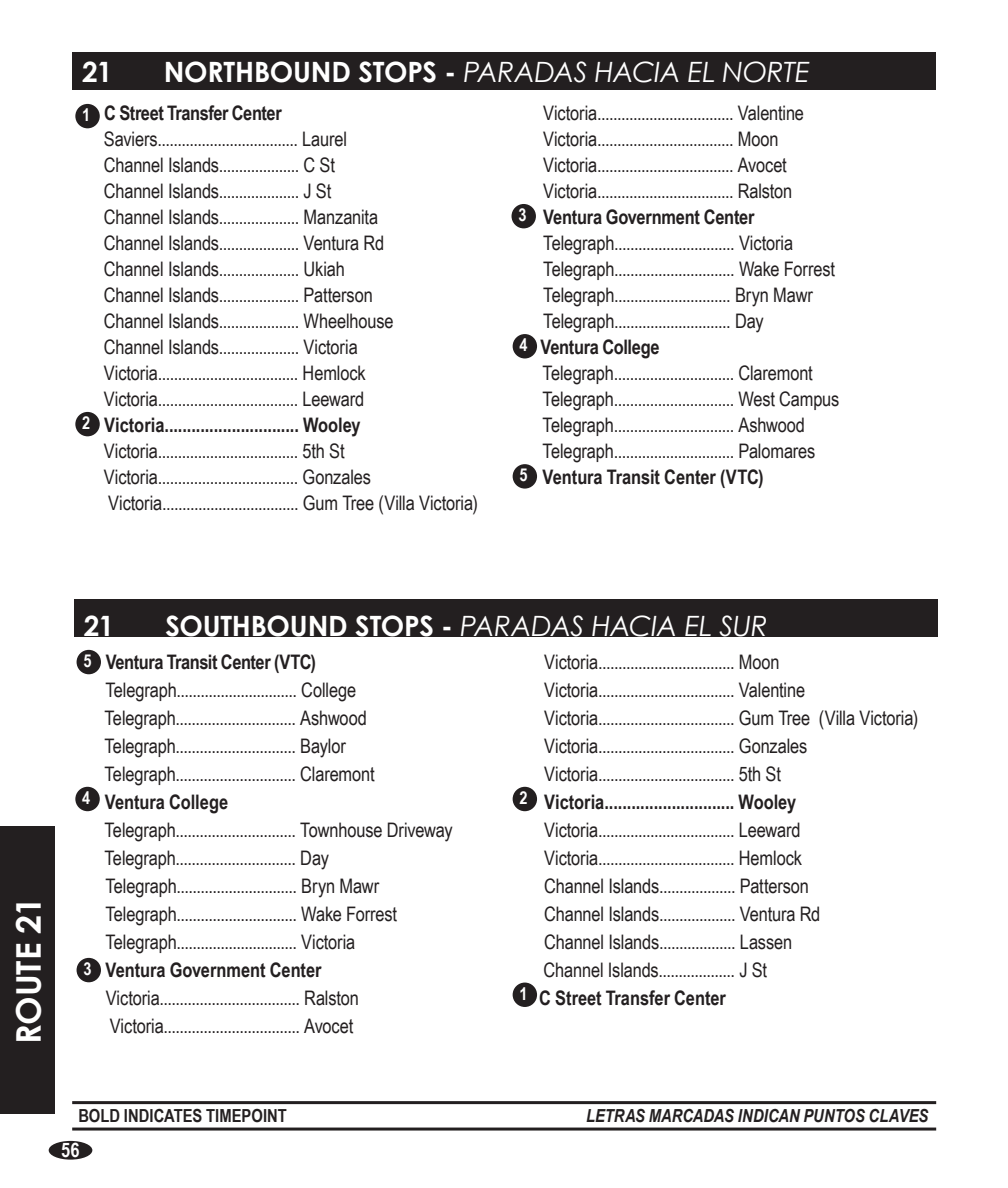
<style>
.page{position:relative;width:1008px;height:1188px;background:#fff}
.page>*{position:absolute;margin:0;border:0;box-sizing:border-box;transform-origin:0 0}
.Vertical_TABS_right{font:700 34px "Century Gothic";letter-spacing:-.005em;color:#fff}
.Route_Header{font:italic 28px "Century Gothic";letter-spacing:-.02em;color:#fff}
.Route_Header-2{font:700 28px "Century Gothic";color:#fff}
.Stop_List_Body{font:20px/28px "Arial Narrow";letter-spacing:-.005em;color:#231f20}
.Stop_List_Timepoints{font:700 20px "Arial Narrow";letter-spacing:-.005em;color:#231f20}
.Stop_List_Timepoints-2{font:20px "Arial Narrow";letter-spacing:-.005em;color:#231f20}
.Stop_List_Body-2{font:700 20px "Arial Narrow";letter-spacing:-.01em;color:#231f20}
.Stop_List_Timepoints-3{font:700 20px "Arial Narrow";letter-spacing:-.025em;color:#231f20}
.t1{font:700 20px "Arial Narrow";color:#fff}
.Stop_List_Timepoint{font:italic 700 18px "Arial Narrow";color:#231f20}
.Stop_List_Timepoint-2{font:700 18px "Arial Narrow";letter-spacing:.005em;color:#231f20}
.t2{font:700 17.8px "Arial Narrow";color:#fff}
.s1{font-weight:700;font-style:normal}
</style>
<div class="page">
<div style="left:49px;top:1141px;width:43px;height:19px;background:#231f20;border-radius:50%"></div>
<div style="left:0;top:826px;width:55px;height:288px;background:#231f20"></div>
<div style="left:72px;top:53px;width:864px;height:37px;background:#231f20"></div>
<div style="left:74px;top:599px;width:864px;height:37px;background:#231f20"></div>
<hr style="left:72px;top:1101px;width:864px;height:3px;background:#231f20">
<hr style="left:72px;top:1128px;width:864px;height:3px;background:#231f20">
<div style="left:75px;top:104px;width:25px;height:24px;background:#231f20;border-radius:50%"></div>
<div style="left:75px;top:412px;width:25px;height:24px;background:#231f20;border-radius:50%"></div>
<div style="left:512px;top:204px;width:24px;height:24px;background:#231f20;border-radius:50%"></div>
<div style="left:513px;top:334px;width:24px;height:24px;background:#231f20;border-radius:50%"></div>
<div style="left:513px;top:464px;width:24px;height:25px;background:#231f20;border-radius:50%"></div>
<div style="left:77px;top:650px;width:24px;height:24px;background:#231f20;border-radius:50%"></div>
<div style="left:75px;top:787px;width:25px;height:24px;background:#231f20;border-radius:50%"></div>
<div style="left:77px;top:958px;width:24px;height:24px;background:#231f20;border-radius:50%"></div>
<div style="left:513px;top:787px;width:24px;height:24px;background:#231f20;border-radius:50%"></div>
<div style="left:513px;top:983px;width:24px;height:24px;background:#231f20;border-radius:50%"></div>
<p class="Route_Header-2" style="left:82px;top:50px;width:32px">21</p>
<p class="Route_Header" style="left:164px;top:52px;width:648px"><span class="s1">NORTHBOUND STOPS -</span> PARADAS HACIA EL NORTE</p>
<p class="t2" style="left:82px;top:101px;width:10px">1</p>
<p class="t2" style="left:82px;top:409px;width:10px">2</p>
<p class="Stop_List_Timepoints" style="left:104px;top:98px;width:179px">C Street Transfer Center</p>
<p class="Stop_List_Body" style="left:104px;top:125px;width:245px">Saviers................................... Laurel</p>
<p class="Stop_List_Body" style="left:104px;top:151px;width:233px">Channel Islands.................... C St</p>
<p class="Stop_List_Body" style="left:104px;top:177px;width:229px">Channel Islands.................... J St</p>
<p class="Stop_List_Body" style="left:104px;top:203px;width:276px">Channel Islands.................... Manzanita</p>
<p class="Stop_List_Body" style="left:104px;top:229px;width:282px">Channel Islands.................... Ventura Rd</p>
<p class="Stop_List_Body" style="left:104px;top:255px;width:243px">Channel Islands.................... Ukiah</p>
<p class="Stop_List_Body" style="left:104px;top:281px;width:270px">Channel Islands.................... Patterson</p>
<p class="Stop_List_Body" style="left:104px;top:307px;width:291px">Channel Islands.................... Wheelhouse</p>
<p class="Stop_List_Body" style="left:104px;top:333px;width:255px">Channel Islands.................... Victoria</p>
<p class="Stop_List_Body" style="left:104px;top:359px;width:263px">Victoria................................... Hemlock</p>
<p class="Stop_List_Body" style="left:104px;top:385px;width:262px">Victoria................................... Leeward</p>
<p class="Stop_List_Timepoints" style="left:104px;top:410px;width:258px">Victoria.............................. Wooley</p>
<p class="Stop_List_Body" style="left:104px;top:437px;width:242px">Victoria................................... 5th St</p>
<p class="Stop_List_Body" style="left:104px;top:463px;width:269px">Victoria................................... Gonzales</p>
<p class="Stop_List_Body" style="left:108px;top:489px;width:371px">Victoria.................................. Gum Tree (Villa Victoria)</p>
<p class="t2" style="left:518px;top:201px;width:10px">3</p>
<p class="t2" style="left:520px;top:331px;width:10px">4</p>
<p class="t2" style="left:520px;top:462px;width:10px">5</p>
<p class="Stop_List_Body" style="left:543px;top:99px;width:262px">Victoria.................................. Valentine</p>
<p class="Stop_List_Body" style="left:543px;top:125px;width:237px">Victoria.................................. Moon</p>
<p class="Stop_List_Body" style="left:543px;top:151px;width:245px">Victoria.................................. Avocet</p>
<p class="Stop_List_Body" style="left:543px;top:177px;width:251px">Victoria.................................. Ralston</p>
<p class="Stop_List_Timepoints" style="left:543px;top:202px;width:213px">Ventura Government Center</p>
<p class="Stop_List_Body" style="left:543px;top:229px;width:252px">Telegraph.............................. Victoria</p>
<p class="Stop_List_Body" style="left:543px;top:255px;width:293px">Telegraph.............................. Wake Forrest</p>
<p class="Stop_List_Body" style="left:543px;top:281px;width:271px">Telegraph............................. Bryn Mawr</p>
<p class="Stop_List_Body" style="left:543px;top:307px;width:222px">Telegraph............................. Day</p>
<p class="Stop_List_Body-2" style="left:540px;top:332px;width:121px">Ventura College</p>
<p class="Stop_List_Body" style="left:543px;top:359px;width:272px">Telegraph.............................. Claremont</p>
<p class="Stop_List_Body" style="left:543px;top:385px;width:298px">Telegraph.............................. West Campus</p>
<p class="Stop_List_Timepoints-2" style="left:543px;top:411px;width:264px">Telegraph.............................. Ashwood</p>
<p class="Stop_List_Body" style="left:543px;top:437px;width:274px">Telegraph.............................. Palomares</p>
<p class="Stop_List_Timepoints" style="left:543px;top:462px;width:223px">Ventura Transit Center (VTC)</p>
<p class="Vertical_TABS_right" style="left:3px;top:1044px;width:149px;rotate:-90deg">ROUTE 21</p>
<p class="Route_Header-2" style="left:84px;top:605px;width:32px">21</p>
<p class="Route_Header" style="left:165px;top:606px;width:604px"><span class="s1">SOUTHBOUND STOPS -</span> PARADAS HACIA EL SUR</p>
<p class="t2" style="left:84px;top:647px;width:10px">5</p>
<p class="t2" style="left:82px;top:784px;width:10px">4</p>
<p class="t2" style="left:84px;top:955px;width:10px">3</p>
<p class="Stop_List_Timepoints-3" style="left:106px;top:646px;width:212px">Ventura Transit Center (VTC)</p>
<p class="Stop_List_Body" style="left:105px;top:675px;width:252px">Telegraph.............................. College</p>
<p class="Stop_List_Timepoints-2" style="left:104px;top:703px;width:264px">Telegraph.............................. Ashwood</p>
<p class="Stop_List_Timepoints-2" style="left:104px;top:731px;width:243px">Telegraph.............................. Baylor</p>
<p class="Stop_List_Body" style="left:104px;top:759px;width:272px">Telegraph.............................. Claremont</p>
<p class="Stop_List_Body-2" style="left:105px;top:786px;width:125px">Ventura College</p>
<p class="Stop_List_Body" style="left:104px;top:815px;width:350px">Telegraph.............................. Townhouse Driveway</p>
<p class="Stop_List_Body" style="left:104px;top:843px;width:226px">Telegraph.............................. Day</p>
<p class="Stop_List_Body" style="left:105px;top:871px;width:275px">Telegraph.............................. Bryn Mawr</p>
<p class="Stop_List_Body" style="left:105px;top:899px;width:293px">Telegraph.............................. Wake Forrest</p>
<p class="Stop_List_Body" style="left:105px;top:927px;width:252px">Telegraph.............................. Victoria</p>
<p class="Stop_List_Timepoints" style="left:105px;top:954px;width:218px">Ventura Government Center</p>
<p class="Stop_List_Timepoints-2" style="left:106px;top:983px;width:255px">Victoria................................... Ralston</p>
<p class="Stop_List_Body" style="left:110px;top:1011px;width:245px">Victoria.................................. Avocet</p>
<p class="t2" style="left:520px;top:784px;width:10px">2</p>
<p class="t2" style="left:520px;top:980px;width:10px">1</p>
<p class="Stop_List_Body" style="left:544px;top:647px;width:237px">Victoria.................................. Moon</p>
<p class="Stop_List_Body" style="left:544px;top:675px;width:376px">Victoria.................................. Valentine<br>Victoria.................................. Gum Tree (Villa Victoria)</p>
<p class="Stop_List_Body" style="left:544px;top:731px;width:265px">Victoria.................................. Gonzales</p>
<p class="Stop_List_Body" style="left:544px;top:759px;width:238px">Victoria.................................. 5th St</p>
<p class="Stop_List_Timepoints" style="left:544px;top:786px;width:254px">Victoria............................. Wooley</p>
<p class="Stop_List_Body" style="left:544px;top:815px;width:259px">Victoria.................................. Leeward<br>Victoria.................................. Hemlock</p>
<p class="Stop_List_Body" style="left:544px;top:871px;width:278px">Channel Islands................... Patterson<br>Channel Islands................... Ventura Rd</p>
<p class="Stop_List_Body" style="left:544px;top:927px;width:250px">Channel Islands................... Lassen</p>
<p class="Stop_List_Body" style="left:544px;top:955px;width:225px">Channel Islands................... J St</p>
<p class="Stop_List_Timepoints" style="left:539px;top:982px;width:188px">C Street Transfer Center</p>
<p class="Stop_List_Timepoint-2" style="left:78px;top:1102px;width:210px">BOLD INDICATES TIMEPOINT</p>
<p class="Stop_List_Timepoint" style="left:586px;top:1102px;width:344px">LETRAS MARCADAS INDICAN PUNTOS CLAVES</p>
<p class="t1" style="left:61px;top:1135px;width:20px">56</p>
</div>
